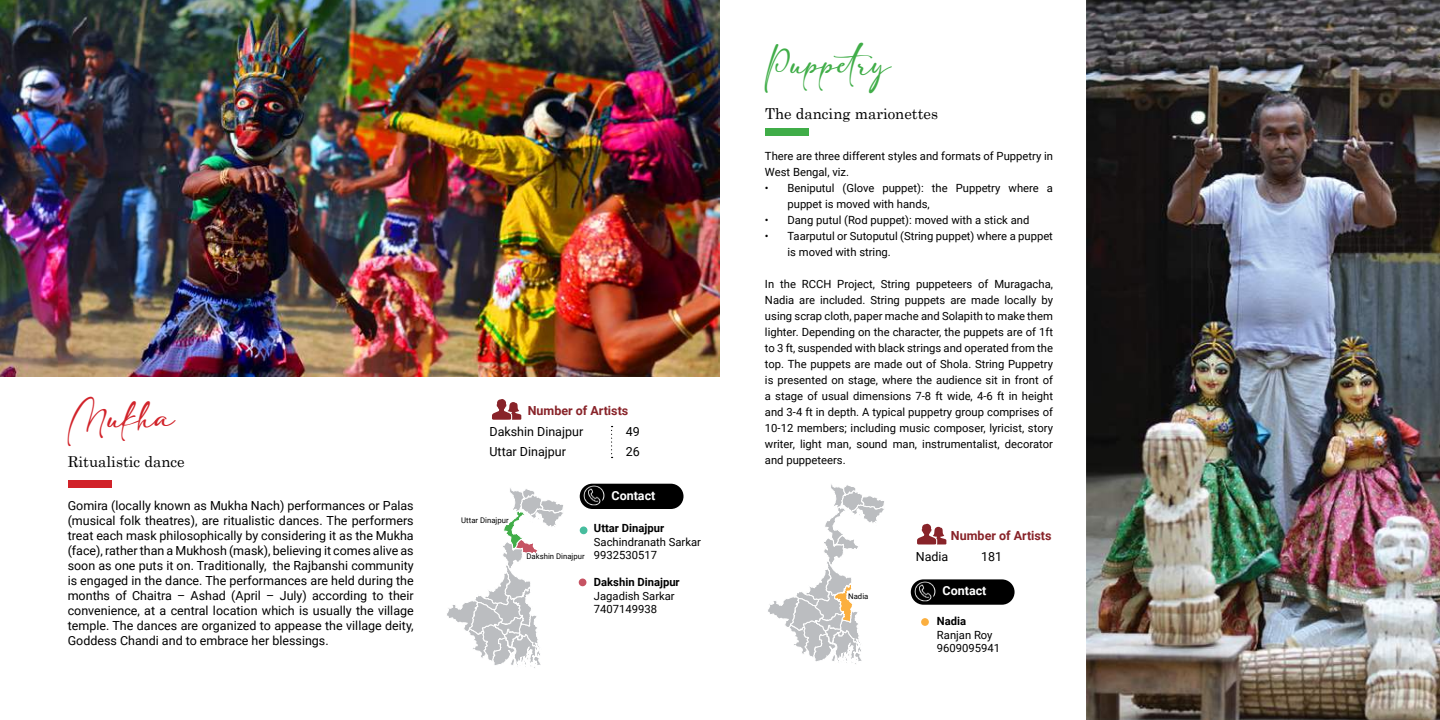
<style>
.page{position:relative;width:1440px;height:720px;background:#fff}
.page>*{position:absolute;margin:0;border:0;box-sizing:border-box;transform-origin:0 0}
.t1{font:25px "adelia";color:#40ad48}
.t2{font:25px "adelia";color:#d12229}
.t3{font:15px "Century Schoolbook";color:#000}
.t4{font:12.5px/15px "Roboto";color:#000;text-align:justify}
.t5{font:700 12.5px "Roboto";color:#882329}
.t6{font:700 12.5px "Roboto";color:#fff}
.t7{font:11.25px/16px "Roboto";color:#000}
.t8{font:700 11.25px "Roboto";color:#000}
.t9{font:7.75px "Roboto";color:#000}
</style>
<div class="page">
<div style="left:68px;top:480px;width:43px;height:8px;background:#d12229"></div>
<svg style="left:447px;top:488px;width:116px;height:180px"></svg>
<svg style="left:611px;top:426px;width:2px;height:32px"></svg>
<div style="left:580px;top:526px;width:7px;height:8px;background:#47bd9e;border-radius:50%"></div>
<div style="left:579px;top:579px;width:7px;height:7px;background:#c65363;border-radius:50%"></div>
<img style="left:0;top:0;width:720px;height:376px">
<img style="left:1086px;top:0;width:354px;height:720px">
<div style="left:765px;top:128px;width:44px;height:7px;background:#40ad48"></div>
<svg style="left:768px;top:484px;width:116px;height:180px"></svg>
<div style="left:921px;top:618px;width:8px;height:8px;background:#fbaf3f;border-radius:50%"></div>
<svg style="left:492px;top:399px;width:29px;height:21px"></svg>
<svg style="left:917px;top:524px;width:29px;height:21px"></svg>
<div style="left:580px;top:484px;width:104px;height:25px;background:#000;border-radius:13px"></div>
<img style="left:584px;top:486px;width:20px;height:20px">
<div style="left:911px;top:579px;width:104px;height:26px;background:#000;border-radius:13px"></div>
<img style="left:915px;top:581px;width:20px;height:21px">
<h1 class="t2" style="left:68px;top:405px;width:108px">Mukha</h1>
<h2 class="t3" style="left:68px;top:456px;width:118px">Ritualistic dance</h2>
<p class="t4" style="left:68px;top:498px;width:348px">Gomira (locally known as Mukha Nach) performances or Palas (musical folk theatres), are ritualistic dances. The performers treat each mask philosophically by considering it as the Mukha (face), rather than a Mukhosh (mask), believing it comes alive as soon as one puts it on. Traditionally, the Rajbanshi community is engaged in the dance. The performances are held during the months of Chaitra – Ashad (April – July) according to their convenience, at a central location which is usually the village temple. The dances are organized to appease the village deity, Goddess Chandi and to embrace her blessings.</p>
<p class="t5" style="left:528px;top:405px;width:102px">Number of Artists</p>
<p class="t4" style="left:489px;top:424px;width:95px">Dakshin Dinajpur</p>
<p class="t4" style="left:626px;top:425px;width:16px">49</p>
<p class="t4" style="left:489px;top:443px;width:78px">Uttar Dinajpur</p>
<p class="t4" style="left:626px;top:445px;width:16px">26</p>
<p class="t9" style="left:461px;top:515px;width:49px">Uttar Dinajpur</p>
<p class="t9" style="left:527px;top:551px;width:60px">Dakshin Dinajpur</p>
<p class="t6" style="left:612px;top:490px;width:45px">Contact</p>
<p class="t8" style="left:594px;top:524px;width:72px">Uttar Dinajpur</p>
<p class="t7" style="left:594px;top:536px;width:109px;line-height:13.5px">Sachindranath Sarkar<br>9932530517</p>
<p class="t8" style="left:594px;top:578px;width:87px">Dakshin Dinajpur</p>
<p class="t7" style="left:594px;top:588px;width:82px;line-height:13.5px">Jagadish Sarkar<br>7407149938</p>
<h1 class="t1" style="left:765px;top:50px;width:127px">Pupp攀琀ry</h1>
<h2 class="t3" style="left:765px;top:108px;width:175px">The dancing marionettes</h2>
<p class="t7" style="left:765px;top:149px;width:290px">There are three different styles and formats of Puppetry in<br>West Bengal, viz.</p>
<p class="t7" style="left:787px;top:181px;width:267px;text-indent:-22px">• Beniputul (Glove puppet): the Puppetry where a puppet is moved with hands,</p>
<p class="t7" style="left:765px;top:213px;width:266px">• Dang putul (Rod puppet): moved with a stick and</p>
<p class="t7" style="left:787px;top:229px;width:267px;text-indent:-22px">• Taarputul or Sutoputul (String puppet) where a puppet is moved with string.</p>
<p class="t7" style="left:765px;top:276px;width:290px;text-align:justify">In the RCCH Project, String puppeteers of Muragacha, Nadia are included. String puppets are made locally by using scrap cloth, paper mache and Solapith to make them lighter. Depending on the character, the puppets are of 1ft to 3 ft, suspended with black strings and operated from the top. The puppets are made out of Shola. String Puppetry is presented on stage, where the audience sit in front of a stage of usual dimensions 7-8 ft wide, 4-6 ft in height and 3-4 ft in depth. A typical puppetry group comprises of 10-12 members; including music composer, lyricist, story writer, light man, sound man, instrumentalist, decorator and puppeteers.</p>
<p class="t5" style="left:951px;top:531px;width:102px">Number of Artists</p>
<p class="t9" style="left:848px;top:593px;width:22px">Nadia</p>
<p class="t4" style="left:916px;top:550px;width:34px">Nadia</p>
<p class="t4" style="left:981px;top:550px;width:23px">181</p>
<p class="t6" style="left:943px;top:586px;width:45px">Contact</p>
<p class="t8" style="left:937px;top:617px;width:31px">Nadia</p>
<p class="t7" style="left:937px;top:628px;width:65px;line-height:13.5px">Ranjan Roy<br>9609095941</p>
</div>
